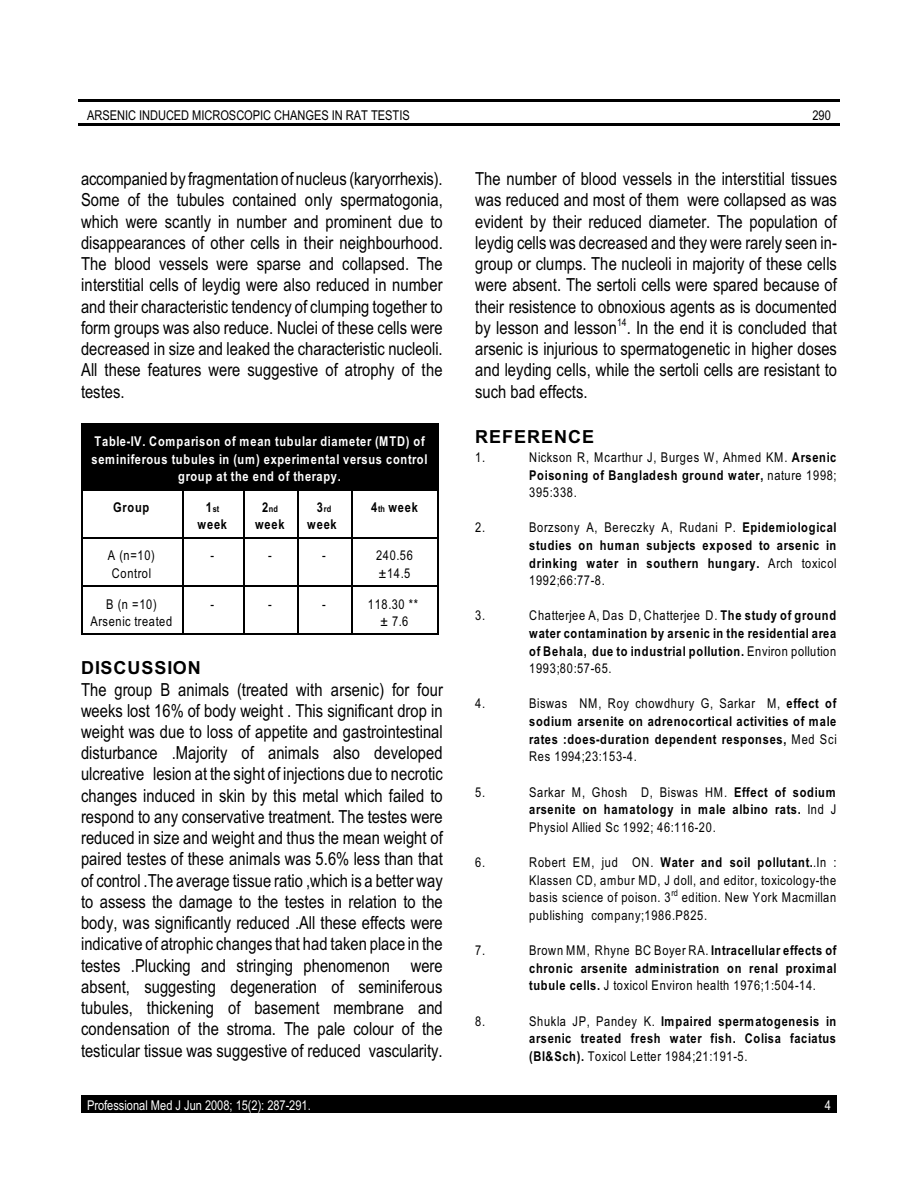
<style>
.page{position:relative;width:918px;height:1188px;background:#fff}
.page>*{position:absolute;margin:0;border:0;box-sizing:border-box;transform-origin:0 0}
.t1{font:18px/21.3px "Arial Narrow";color:#000;text-align:justify}
.t2{font:700 18px "Arial";letter-spacing:.055em;color:#000}
.t3{font:700 13.5px/17.5px "Arial Narrow";letter-spacing:.055em;color:#000;text-align:justify}
.t4{font:13.5px/17.7px "Arial Narrow";letter-spacing:.05em;color:#000;text-align:justify}
.t5{font:700 13.5px/17.4px "Arial Narrow";letter-spacing:.06em;color:#fff;text-align:center}
.t6{font:13.5px "Arial Narrow";color:#000}
.t7{font:13.5px "Arial Narrow";color:#fff}
.t8{font:10.5px "Arial Narrow";color:#000}
.t9{font:700 9px "Arial Narrow";color:#000}
.t10{font:9px "Arial Narrow";color:#000}
.s1{font-size:13.5px}
.s2{font-size:9px}
.s3{font-weight:700}
.s4{font-weight:400}
</style>
<div class="page">
<hr style="left:78px;top:99px;width:762px;height:3px;background:#000">
<hr style="left:78px;top:123px;width:762px;height:3px;background:#000">
<div style="left:81px;top:1095px;width:756px;height:18px;background:#000"></div>
<div style="left:81px;top:423px;width:357px;height:66px;background:#000"></div>
<hr style="left:81px;top:489px;width:1px;height:48px;background:#000">
<hr style="left:81px;top:489px;width:101px;height:1px;background:#000">
<hr style="left:182px;top:489px;width:2px;height:48px;background:#000">
<hr style="left:182px;top:489px;width:61px;height:1px;background:#000">
<hr style="left:243px;top:489px;width:1px;height:48px;background:#000">
<hr style="left:243px;top:489px;width:54px;height:1px;background:#000">
<hr style="left:297px;top:489px;width:1px;height:48px;background:#000">
<hr style="left:297px;top:489px;width:54px;height:1px;background:#000">
<hr style="left:351px;top:489px;width:1px;height:48px;background:#000">
<hr style="left:437px;top:489px;width:1px;height:48px;background:#000">
<hr style="left:351px;top:489px;width:87px;height:1px;background:#000">
<hr style="left:81px;top:537px;width:1px;height:49px;background:#000">
<hr style="left:81px;top:537px;width:101px;height:1px;background:#000">
<hr style="left:182px;top:537px;width:2px;height:49px;background:#000">
<hr style="left:182px;top:537px;width:61px;height:1px;background:#000">
<hr style="left:243px;top:537px;width:1px;height:49px;background:#000">
<hr style="left:243px;top:537px;width:54px;height:1px;background:#000">
<hr style="left:297px;top:537px;width:1px;height:49px;background:#000">
<hr style="left:297px;top:537px;width:54px;height:1px;background:#000">
<hr style="left:351px;top:537px;width:1px;height:49px;background:#000">
<hr style="left:437px;top:537px;width:1px;height:49px;background:#000">
<hr style="left:351px;top:537px;width:87px;height:1px;background:#000">
<hr style="left:81px;top:586px;width:1px;height:48px;background:#000">
<hr style="left:81px;top:586px;width:101px;height:1px;background:#000">
<hr style="left:81px;top:633px;width:101px;height:1px;background:#000">
<hr style="left:182px;top:586px;width:2px;height:48px;background:#000">
<hr style="left:182px;top:586px;width:61px;height:1px;background:#000">
<hr style="left:182px;top:633px;width:61px;height:1px;background:#000">
<hr style="left:243px;top:586px;width:1px;height:48px;background:#000">
<hr style="left:243px;top:586px;width:54px;height:1px;background:#000">
<hr style="left:243px;top:633px;width:54px;height:1px;background:#000">
<hr style="left:297px;top:586px;width:1px;height:48px;background:#000">
<hr style="left:297px;top:586px;width:54px;height:1px;background:#000">
<hr style="left:297px;top:633px;width:54px;height:1px;background:#000">
<hr style="left:351px;top:586px;width:1px;height:48px;background:#000">
<hr style="left:437px;top:586px;width:1px;height:48px;background:#000">
<hr style="left:351px;top:586px;width:87px;height:1px;background:#000">
<hr style="left:351px;top:633px;width:87px;height:1px;background:#000">
<p class="t6" style="left:87px;top:110px;width:324px">ARSENIC INDUCED MICROSCOPIC CHANGES IN RAT TESTIS</p>
<p class="t4" style="left:812px;top:108px;width:20px">290</p>
<p class="t1" style="left:81px;top:170px;width:363px">accompanied by fragmentation of nucleus (karyorrhexis).<br>Some of the tubules contained only spermatogonia, which were scantly in number and prominent due to disappearances of other cells in their neighbourhood.<br>The blood vessels were sparse and collapsed. The interstitial cells of leydig were also reduced in number and their characteristic tendency of clumping together to form groups was also reduce. Nuclei of these cells were decreased in size and leaked the characteristic nucleoli.<br>All these features were suggestive of atrophy of the testes.</p>
<p class="t5" style="left:92px;top:434px;width:337px">Table-IV. Comparison of mean tubular diameter (MTD) of seminiferous tubules in (um) experimental versus control group at the end of therapy.</p>
<p class="t3" style="left:113px;top:500px;width:38px">Group</p>
<p class="t9" style="left:206px;top:505px;width:15px"><span class="s1">1</span>st</p>
<p class="t3" style="left:198px;top:517px;width:31px">week</p>
<p class="t9" style="left:262px;top:505px;width:17px"><span class="s1">2</span>nd</p>
<p class="t3" style="left:255px;top:517px;width:31px">week</p>
<p class="t9" style="left:317px;top:505px;width:16px"><span class="s1">3</span>rd</p>
<p class="t3" style="left:307px;top:517px;width:31px">week</p>
<p class="t3" style="left:371px;top:500px;width:48px">4<span class="s2">th</span> week</p>
<p class="t4" style="left:108px;top:548px;width:49px">A (n=10)<br>Control</p>
<p class="t4" style="left:211px;top:548px;width:5px">-</p>
<p class="t4" style="left:268px;top:548px;width:5px">-</p>
<p class="t4" style="left:322px;top:548px;width:5px">-</p>
<p class="t4" style="left:376px;top:548px;width:38px">240.56 ±14.5</p>
<p class="t4" style="left:90px;top:596px;width:83px;text-align:center">B (n =10)<br>Arsenic treated</p>
<p class="t4" style="left:211px;top:596px;width:5px">-</p>
<p class="t4" style="left:268px;top:596px;width:5px">-</p>
<p class="t4" style="left:322px;top:596px;width:5px">-</p>
<p class="t4" style="left:368px;top:596px;width:52px;text-align:center">118.30 ** ± 7.6</p>
<p class="t2" style="left:81px;top:661px;width:121px">DISCUSSION</p>
<p class="t1" style="left:81px;top:680px;width:363px">The group B animals (treated with arsenic) for four weeks lost 16% of body weight . This significant drop in weight was due to loss of appetite and gastrointestinal disturbance .Majority of animals also developed ulcreative lesion at the sight of injections due to necrotic changes induced in skin by this metal which failed to respond to any conservative treatment. The testes were reduced in size and weight and thus the mean weight of paired testes of these animals was 5.6% less than that of control .The average tissue ratio ,which is a better way to assess the damage to the testes in relation to the body, was significantly reduced .All these effects were indicative of atrophic changes that had taken place in the testes .Plucking and stringing phenomenon were absent, suggesting degeneration of seminiferous tubules, thickening of basement membrane and condensation of the stroma. The pale colour of the testicular tissue was suggestive of reduced vascularity.</p>
<p class="t1" style="left:475px;top:170px;width:363px">The number of blood vessels in the interstitial tissues was reduced and most of them were collapsed as was evident by their reduced diameter. The population of leydig cells was decreased and they were rarely seen in&shy;group or clumps. The nucleoli in majority of these cells were absent. The sertoli cells were spared because of their resistence to obnoxious agents as is documented by lesson and lesson . In the end it is concluded that</p>
<p class="t8" style="left:617px;top:319px;width:11px">14</p>
<p class="t1" style="left:475px;top:340px;width:363px">arsenic is injurious to spermatogenetic in higher doses and leyding cells, while the sertoli cells are resistant to such bad effects.</p>
<p class="t2" style="left:475px;top:430px;width:120px">REFERENCE</p>
<p class="t4" style="left:475px;top:450px;width:11px">1.</p>
<p class="t4" style="left:529px;top:450px;width:309px">Nickson R, Mcarthur J, Burges W, Ahmed KM. <span class="s3">Arsenic Poisoning of Bangladesh ground water,</span> nature 1998; 395:338.</p>
<p class="t4" style="left:475px;top:520px;width:11px">2.</p>
<p class="t3" style="left:529px;top:520px;width:309px"><span class="s4">Borzsony A, Bereczky A, Rudani P.</span> Epidemiological studies on human subjects exposed to arsenic in drinking water in southern hungary. <span class="s4">Arch toxicol 1992;66:77-8.</span></p>
<p class="t4" style="left:475px;top:608px;width:11px">3.</p>
<p class="t3" style="left:529px;top:608px;width:309px"><span class="s4">Chatterjee A, Das D, Chatterjee D.</span> The study of ground water contamination by arsenic in the residential area of Behala, due to industrial pollution. <span class="s4">Environ pollution 1993;80:57-65.</span></p>
<p class="t4" style="left:475px;top:696px;width:11px">4.</p>
<p class="t3" style="left:529px;top:696px;width:309px"><span class="s4">Biswas NM, Roy chowdhury G, Sarkar M,</span> effect of sodium arsenite on adrenocortical activities of male rates :does-duration dependent responses, <span class="s4">Med Sci Res 1994;23:153-4.</span></p>
<p class="t4" style="left:475px;top:784px;width:11px">5.</p>
<p class="t4" style="left:529px;top:784px;width:309px">Sarkar M, Ghosh D, Biswas HM. <span class="s3">Effect of sodium arsenite on hamatology in male albino rats.</span> Ind J Physiol Allied Sc 1992; 46:116-20.</p>
<p class="t4" style="left:475px;top:855px;width:11px">6.</p>
<p class="t4" style="left:529px;top:855px;width:309px">Robert EM, jud ON. <span class="s3">Water and soil pollutant.</span>.In :<br>Klassen CD, ambur MD, J doll, and editor, toxicology-the basis science of poison. 3 edition. New York Macmillan</p>
<p class="t10" style="left:671px;top:889px;width:8px">rd</p>
<p class="t4" style="left:529px;top:908px;width:179px">publishing company;1986.P825.</p>
<p class="t4" style="left:475px;top:943px;width:11px">7.</p>
<p class="t3" style="left:529px;top:943px;width:309px"><span class="s4">Brown MM, Rhyne BC Boyer RA.</span> Intracellular effects of chronic arsenite administration on renal proximal tubule cells. <span class="s4">J toxicol Environ health 1976;1:504-14.</span></p>
<p class="t4" style="left:475px;top:1013px;width:11px">8.</p>
<p class="t3" style="left:529px;top:1013px;width:309px"><span class="s4">Shukla JP, Pandey K.</span> Impaired spermatogenesis in arsenic treated fresh water fish. Colisa faciatus (BI&amp;Sch). <span class="s4">Toxicol Letter 1984;21:191-5.</span></p>
<p class="t7" style="left:87px;top:1100px;width:225px">Professional Med J Jun 2008; 15(2): 287-291.</p>
<p class="t7" style="left:825px;top:1100px;width:8px">4</p>
</div>
